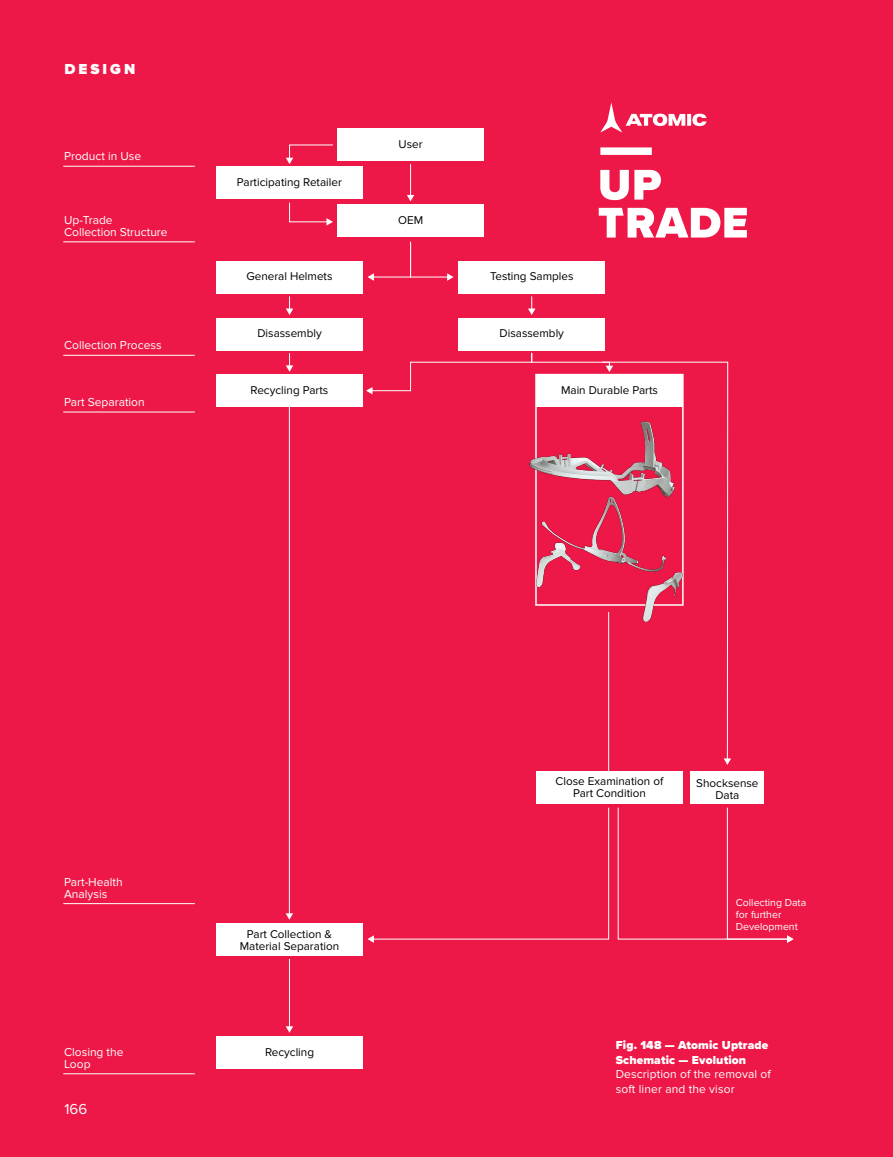
<style>
.page{position:relative;width:893px;height:1157px;background:#ed1847}
.page>*{position:absolute;margin:0;border:0;box-sizing:border-box;transform-origin:0 0}
.t1{font:900 15px "Proxima Nova";color:#fff}
.t2{font:15px "Proxima Nova";color:#fff}
.t3{font:12px/12px "Proxima Nova";color:#fff}
.t4{font:900 12px/14.4px "Proxima Nova Atomic";letter-spacing:.01em;color:#fff}
.t5{font:11.7px/12px "Proxima Nova";color:#000;text-align:center}
.t6{font:10.5px/12px "Proxima Nova";color:#fff}
</style>
<div class="page">
<hr style="left:63px;top:241px;width:132px;height:1px;background:#fff">
<hr style="left:63px;top:166px;width:132px;height:1px;background:#fff">
<div style="left:337px;top:129px;width:147px;height:32px;background:#fff"></div>
<svg style="left:286px;top:144px;width:48px;height:20px"></svg>
<svg style="left:289px;top:202px;width:44px;height:24px"></svg>
<hr style="left:410px;top:164px;width:1px;height:32px;background:#fff">
<svg style="left:407px;top:195px;width:7px;height:6px"></svg>
<svg style="left:286px;top:296px;width:7px;height:19px"></svg>
<svg style="left:286px;top:353px;width:7px;height:19px"></svg>
<hr style="left:289px;top:391px;width:1px;height:523px;background:#fff">
<svg style="left:286px;top:913px;width:7px;height:6px"></svg>
<hr style="left:289px;top:959px;width:1px;height:68px;background:#fff">
<svg style="left:286px;top:1026px;width:7px;height:6px"></svg>
<div style="left:337px;top:204px;width:147px;height:33px;background:#fff"></div>
<hr style="left:63px;top:355px;width:132px;height:1px;background:#fff">
<hr style="left:63px;top:411px;width:132px;height:1px;background:#fff">
<hr style="left:63px;top:903px;width:132px;height:1px;background:#fff">
<hr style="left:63px;top:1073px;width:132px;height:1px;background:#fff">
<div style="left:216px;top:261px;width:147px;height:32px;background:#fff"></div>
<div style="left:216px;top:318px;width:147px;height:32px;background:#fff"></div>
<div style="left:216px;top:374px;width:147px;height:33px;background:#fff"></div>
<div style="left:216px;top:923px;width:147px;height:32px;background:#fff"></div>
<div style="left:216px;top:1036px;width:147px;height:32px;background:#fff"></div>
<div style="left:216px;top:167px;width:147px;height:32px;background:#fff"></div>
<svg style="left:366px;top:352px;width:52px;height:42px;background:#ed224f"></svg>
<hr style="left:608px;top:612px;width:1px;height:168px;background:#fff">
<div style="left:691px;top:771px;width:73px;height:33px;background:#fff"></div>
<div style="left:536px;top:771px;width:147px;height:33px;background:#fff"></div>
<img style="left:418px;top:242px;width:362px;height:422px">
<svg style="left:367px;top:241px;width:87px;height:40px;background:#ed224f"></svg>
<div style="left:367px;top:807px;width:242px;height:135px;background:#ed1847"></div>
<div style="left:617px;top:807px;width:176px;height:135px;background:#ed1847"></div>
<svg style="left:602px;top:361px;width:126px;height:399px;background:#ea325a"></svg>
<svg style="left:724px;top:758px;width:7px;height:7px"></svg>
<svg style="left:600px;top:103px;width:106px;height:29px"></svg>
<div style="left:600px;top:147px;width:52px;height:8px;background:#fff"></div>
<svg style="left:600px;top:170px;width:61px;height:30px"></svg>
<svg style="left:599px;top:208px;width:148px;height:29px"></svg>
<p class="t1" style="left:64px;top:61px;width:27px">DESIGN</p>
<p class="t3" style="left:64px;top:150px;width:79px">Product in Use</p>
<p class="t3" style="left:64px;top:214px;width:105px">Up-Trade<br>Collection Structure</p>
<p class="t3" style="left:64px;top:339px;width:99px">Collection Process</p>
<p class="t3" style="left:64px;top:396px;width:82px">Part Separation</p>
<p class="t5" style="left:399px;top:138px;width:26px">User</p>
<p class="t5" style="left:237px;top:176px;width:106px">Participating Retailer</p>
<p class="t5" style="left:398px;top:214px;width:27px">OEM</p>
<p class="t5" style="left:246px;top:271px;width:88px">General Helmets</p>
<p class="t5" style="left:490px;top:271px;width:85px">Testing Samples</p>
<p class="t5" style="left:257px;top:327px;width:66px">Disassembly</p>
<p class="t5" style="left:500px;top:327px;width:66px">Disassembly</p>
<p class="t5" style="left:251px;top:384px;width:79px">Recycling Parts</p>
<p class="t5" style="left:561px;top:384px;width:98px">Main Durable Parts</p>
<p class="t3" style="left:64px;top:875px;width:60px">Part-Health<br>Analysis</p>
<p class="t3" style="left:64px;top:1046px;width:61px">Closing the<br>Loop</p>
<p class="t2" style="left:64px;top:1100px;width:24px">166</p>
<p class="t5" style="left:240px;top:928px;width:101px">Part Collection &amp;<br>Material Separation</p>
<p class="t5" style="left:265px;top:1046px;width:51px">Recycling</p>
<p class="t5" style="left:556px;top:775px;width:110px">Close Examination of<br>Part Condition</p>
<p class="t5" style="left:696px;top:777px;width:64px">Shocksense<br>Data</p>
<p class="t6" style="left:736px;top:896px;width:72px">Collecting Data for further<br>Development</p>
<p class="t4" style="left:616px;top:1038px;width:154px">Fig. 148 — Atomic Uptrade<br>Schematic — Evolution</p>
<p class="t3" style="left:616px;top:1067px;width:157px;line-height:14.4px">Description of the removal of soft liner and the visor</p>
</div>
